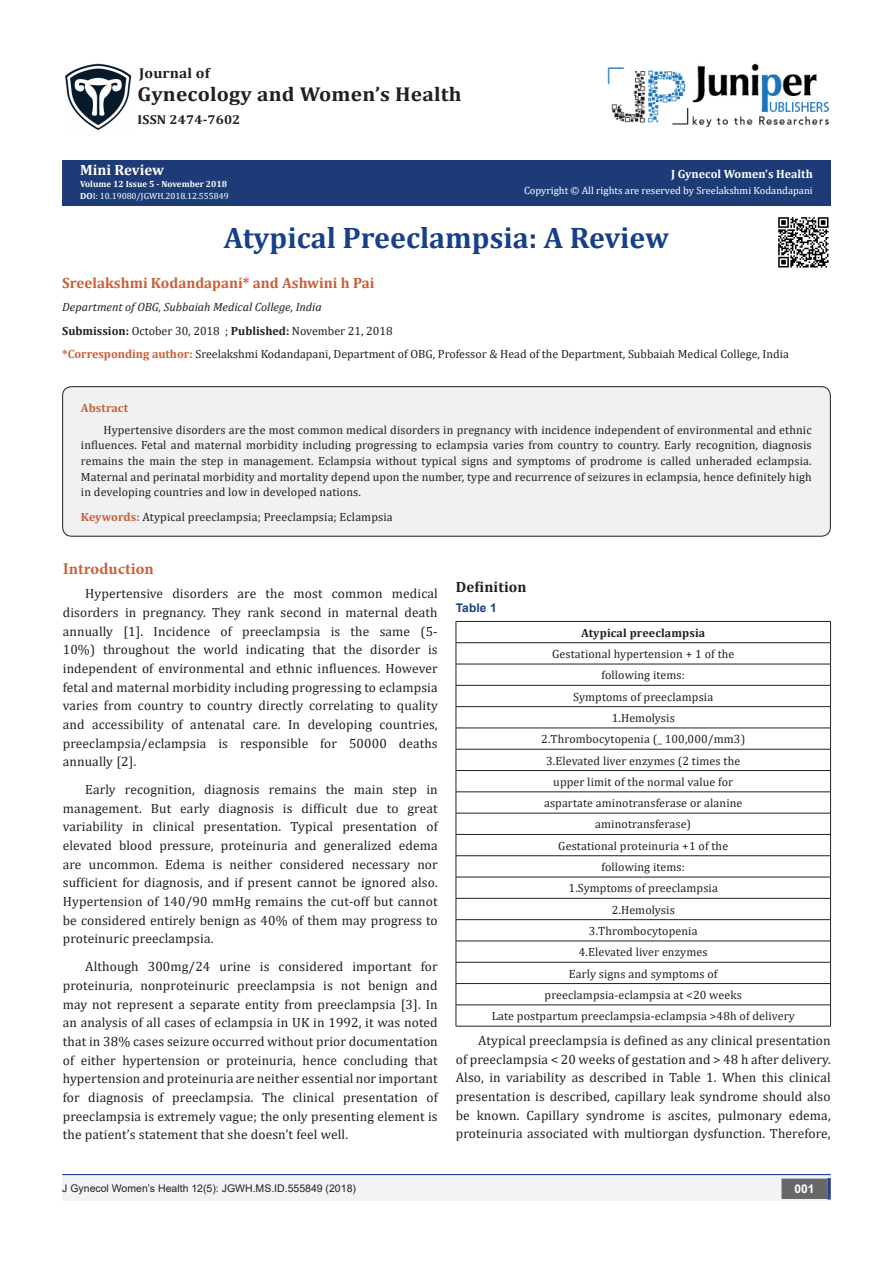
<style>
.page{position:relative;width:893px;height:1263px;background:#fff}
.page>*{position:absolute;margin:0;border:0;box-sizing:border-box;transform-origin:0 0}
.t1{font:700 29.85px "Cambria";color:#183f89}
.t2{font:700 20.1px "Cambria";letter-spacing:.01em;color:#231f20;scale:1.06 1}
.t3{font:700 16.5px "Minion Pro";letter-spacing:.005em;color:#ca5f37}
.t4{font:700 15px "Cambria";color:#ca5f37}
.t5{font:700 15px "Cambria";color:#fffefc}
.t6{font:700 15px "Cambria";letter-spacing:.01em;color:#231f20}
.t7{font:700 14.4px "Cambria";letter-spacing:.01em;color:#231f20;scale:1.06 1}
.t8{font:13.5px/18.8px "Cambria";letter-spacing:.01em;color:#231f20;text-align:justify}
.t9{font:700 12.9px "Cambria";letter-spacing:.01em;color:#231f20;scale:1.06 1}
.t10{font:12px/15.8px "Cambria";letter-spacing:.01em;color:#231f20;text-align:justify}
.t11{font:italic 12px "Cambria";color:#231f20}
.t12{font:700 12px "Cambria";color:#fffefc}
.t13{font:700 12px "Cambria";letter-spacing:.01em;color:#231f20}
.t14{font:700 12px "Cambria";letter-spacing:.01em;color:#ca5f37}
.t15{font:700 12px "Arial";letter-spacing:.01em;color:#183f7f}
.t16{font:700 12px "Arial";color:#fff}
.t17{font:10.5px "Cambria";color:#fff}
.t18{font:10.5px "Arial";color:#231f20}
.t19{font:9px "Cambria";color:#fff}
.t20{font:700 9px "Cambria";color:#fffefc}
.s1{font-weight:700}
.s2{color:#fffefc}
.s3{font-weight:700;color:#ca5f37}
</style>
<div class="page">
<div style="left:62px;top:160px;width:769px;height:45px;background:#1d3c77"></div>
<div style="left:62px;top:1175px;width:441px;height:26px;background:#f2f3f4"></div>
<div style="left:503px;top:1175px;width:328px;height:26px;background:#f2f3f4"></div>
<div style="left:782px;top:1179px;width:45px;height:19px;background:#68676a"></div>
<div style="left:781px;top:1178px;width:46px;height:21px;border:2px solid #68676a"></div>
<svg style="left:827px;top:1178px;width:4px;height:21px"></svg>
<img style="left:65px;top:63px;width:66px;height:67px">
<img style="left:607px;top:63px;width:222px;height:64px">
<hr style="left:62px;top:1174px;width:769px;height:1px;background:#253f8e">
<hr style="left:456px;top:621px;width:375px;height:1px;background:#231f20">
<hr style="left:456px;top:642px;width:375px;height:1px;background:#231f20">
<hr style="left:456px;top:664px;width:375px;height:1px;background:#231f20">
<hr style="left:456px;top:685px;width:375px;height:1px;background:#231f20">
<hr style="left:456px;top:706px;width:375px;height:1px;background:#231f20">
<hr style="left:456px;top:728px;width:375px;height:1px;background:#231f20">
<hr style="left:456px;top:749px;width:375px;height:1px;background:#231f20">
<hr style="left:456px;top:770px;width:375px;height:1px;background:#231f20">
<hr style="left:456px;top:791px;width:375px;height:1px;background:#231f20">
<hr style="left:456px;top:813px;width:375px;height:1px;background:#231f20">
<hr style="left:456px;top:834px;width:375px;height:1px;background:#231f20">
<hr style="left:456px;top:855px;width:375px;height:1px;background:#231f20">
<hr style="left:456px;top:877px;width:375px;height:1px;background:#231f20">
<hr style="left:456px;top:898px;width:375px;height:1px;background:#231f20">
<hr style="left:456px;top:919px;width:375px;height:1px;background:#231f20">
<hr style="left:456px;top:941px;width:375px;height:1px;background:#231f20">
<hr style="left:456px;top:962px;width:375px;height:1px;background:#231f20">
<hr style="left:456px;top:983px;width:375px;height:1px;background:#231f20">
<hr style="left:456px;top:1004px;width:375px;height:1px;background:#231f20">
<svg style="left:456px;top:622px;width:1px;height:404px"></svg>
<svg style="left:830px;top:622px;width:1px;height:404px"></svg>
<hr style="left:456px;top:1026px;width:375px;height:1px;background:#231f20">
<div style="left:63px;top:387px;width:767px;height:149px;background:#f0f1f2;border-radius:9px"></div>
<div style="left:62px;top:386px;width:769px;height:151px;border:1px solid #231f20;border-radius:9px"></div>
<img style="left:778px;top:217px;width:51px;height:51px">
<p class="t7" style="left:139px;top:63px;width:68px">Journal of</p>
<p class="t2" style="left:138px;top:80px;width:307px">Gynecology and Women’s Health</p>
<p class="t9" style="left:138px;top:110px;width:98px">ISSN 2474-7602</p>
<p class="t5" style="left:80px;top:159px;width:85px">Mini Review</p>
<p class="t20" style="left:80px;top:178px;width:148px">Volume 12 Issue 5 - November 2018</p>
<p class="t19" style="left:80px;top:191px;width:150px"><span class="s1">DO</span>I: 10.19080/JGWH.2018.12.555849</p>
<p class="t12" style="left:671px;top:166px;width:143px">J Gynecol Women’s Health</p>
<p class="t17" style="left:524px;top:184px;width:290px">Copyright © All rights are reserved by <span class="s2">Sreelakshmi Kodandapani</span></p>
<p class="t1" style="left:224px;top:217px;width:447px">Atypical Preeclampsia: A Review</p>
<p class="t4" style="left:62px;top:272px;width:314px">Sreelakshmi Kodandapani* and Ashwini h Pai</p>
<p class="t11" style="left:62px;top:299px;width:261px">Department of OBG, Subbaiah Medical College, India</p>
<p class="t10" style="left:62px;top:323px;width:332px"><span class="s1">Submission:</span> October 30, 2018 ; <span class="s1">Published:</span> November 21, 2018</p>
<p class="t10" style="left:62px;top:346px;width:728px"><span class="s3">*Corresponding author:</span> Sreelakshmi Kodandapani, Department of OBG, Professor &amp; Head of the Department, Subbaiah Medical College, India</p>
<p class="t14" style="left:81px;top:399px;width:49px">Abstract</p>
<p class="t10" style="left:81px;top:422px;width:732px;text-indent:22px">Hypertensive disorders are the most common medical disorders in pregnancy with incidence independent of environmental and ethnic influences. Fetal and maternal morbidity including progressing to eclampsia varies from country to country. Early recognition, diagnosis remains the main the step in management. Eclampsia without typical signs and symptoms of prodrome is called unheraded eclampsia.<br>Maternal and perinatal morbidity and mortality depend upon the number, type and recurrence of seizures in eclampsia, hence definitely high in developing countries and low in developed nations.</p>
<p class="t10" style="left:81px;top:509px;width:313px"><span class="s3">Keywords:</span> Atypical preeclampsia; Preeclampsia; Eclampsia</p>
<p class="t3" style="left:63px;top:557px;width:93px">Introduction</p>
<p class="t8" style="left:63px;top:584px;width:376px;text-indent:22px">Hypertensive disorders are the most common medical disorders in pregnancy. They rank second in maternal death annually [1]. Incidence of preeclampsia is the same (5- 10%) throughout the world indicating that the disorder is independent of environmental and ethnic influences. However fetal and maternal morbidity including progressing to eclampsia varies from country to country directly correlating to quality and accessibility of antenatal care. In developing countries, preeclampsia/eclampsia is responsible for 50000 deaths annually [2].</p>
<p class="t8" style="left:63px;top:780px;width:377px;text-indent:22px">Early recognition, diagnosis remains the main step in management. But early diagnosis is difficult due to great variability in clinical presentation. Typical presentation of elevated blood pressure, proteinuria and generalized edema are uncommon. Edema is neither considered necessary nor sufficient for diagnosis, and if present cannot be ignored also.<br>Hypertension of 140/90 mmHg remains the cut-off but cannot be considered entirely benign as 40% of them may progress to proteinuric preeclampsia.</p>
<p class="t8" style="left:63px;top:957px;width:377px;text-indent:22px">Although 300mg/24 urine is considered important for proteinuria, nonproteinuric preeclampsia is not benign and may not represent a separate entity from preeclampsia [3]. In an analysis of all cases of eclampsia in UK in 1992, it was noted that in 38% cases seizure occurred without prior documentation of either hypertension or proteinuria, hence concluding that hypertension and proteinuria are neither essential nor important for diagnosis of preeclampsia. The clinical presentation of preeclampsia is extremely vague; the only presenting element is the patient’s statement that she doesn’t feel well.</p>
<p class="t6" style="left:456px;top:576px;width:72px">Definition</p>
<p class="t15" style="left:456px;top:600px;width:43px">Table 1</p>
<p class="t13" style="left:581px;top:624px;width:126px">Atypical preeclampsia</p>
<p class="t10" style="left:552px;top:646px;width:184px">Gestational hypertension + 1 of the</p>
<p class="t10" style="left:601px;top:667px;width:85px">following items:</p>
<p class="t10" style="left:573px;top:689px;width:141px">Symptoms of preeclampsia</p>
<p class="t10" style="left:612px;top:710px;width:65px">1.Hemolysis</p>
<p class="t10" style="left:541px;top:731px;width:205px">2.Thrombocytopenia (_ 100,000/mm3)</p>
<p class="t10" style="left:546px;top:752px;width:196px">3.Elevated liver enzymes (2 times the</p>
<p class="t10" style="left:553px;top:774px;width:181px">upper limit of the normal value for</p>
<p class="t10" style="left:544px;top:795px;width:200px">aspartate aminotransferase or alanine</p>
<p class="t10" style="left:595px;top:816px;width:97px">aminotransferase)</p>
<p class="t10" style="left:558px;top:838px;width:171px">Gestational proteinuria +1 of the</p>
<p class="t10" style="left:601px;top:859px;width:85px">following items:</p>
<p class="t10" style="left:569px;top:880px;width:151px">1.Symptoms of preeclampsia</p>
<p class="t10" style="left:612px;top:902px;width:65px">2.Hemolysis</p>
<p class="t10" style="left:589px;top:923px;width:110px">3.Thrombocytopenia</p>
<p class="t10" style="left:579px;top:944px;width:130px">4.Elevated liver enzymes</p>
<p class="t10" style="left:569px;top:965px;width:150px">Early signs and symptoms of</p>
<p class="t10" style="left:545px;top:987px;width:199px">preeclampsia-eclampsia at &lt;20 weeks</p>
<p class="t10" style="left:492px;top:1008px;width:305px">Late postpartum preeclampsia-eclampsia &gt;48h of delivery</p>
<p class="t8" style="left:456px;top:1031px;width:376px;text-indent:22px">Atypical preeclampsia is defined as any clinical presentation of preeclampsia &lt; 20 weeks of gestation and &gt; 48 h after delivery.<br>Also, in variability as described in Table 1. When this clinical presentation is described, capillary leak syndrome should also be known. Capillary syndrome is ascites, pulmonary edema, proteinuria associated with multiorgan dysfunction. Therefore,</p>
<p class="t18" style="left:62px;top:1181px;width:295px">J Gynecol Women’s Health 12(5): JGWH.MS.ID.555849 (2018)</p>
<p class="t16" style="left:794px;top:1180px;width:22px">001</p>
</div>
